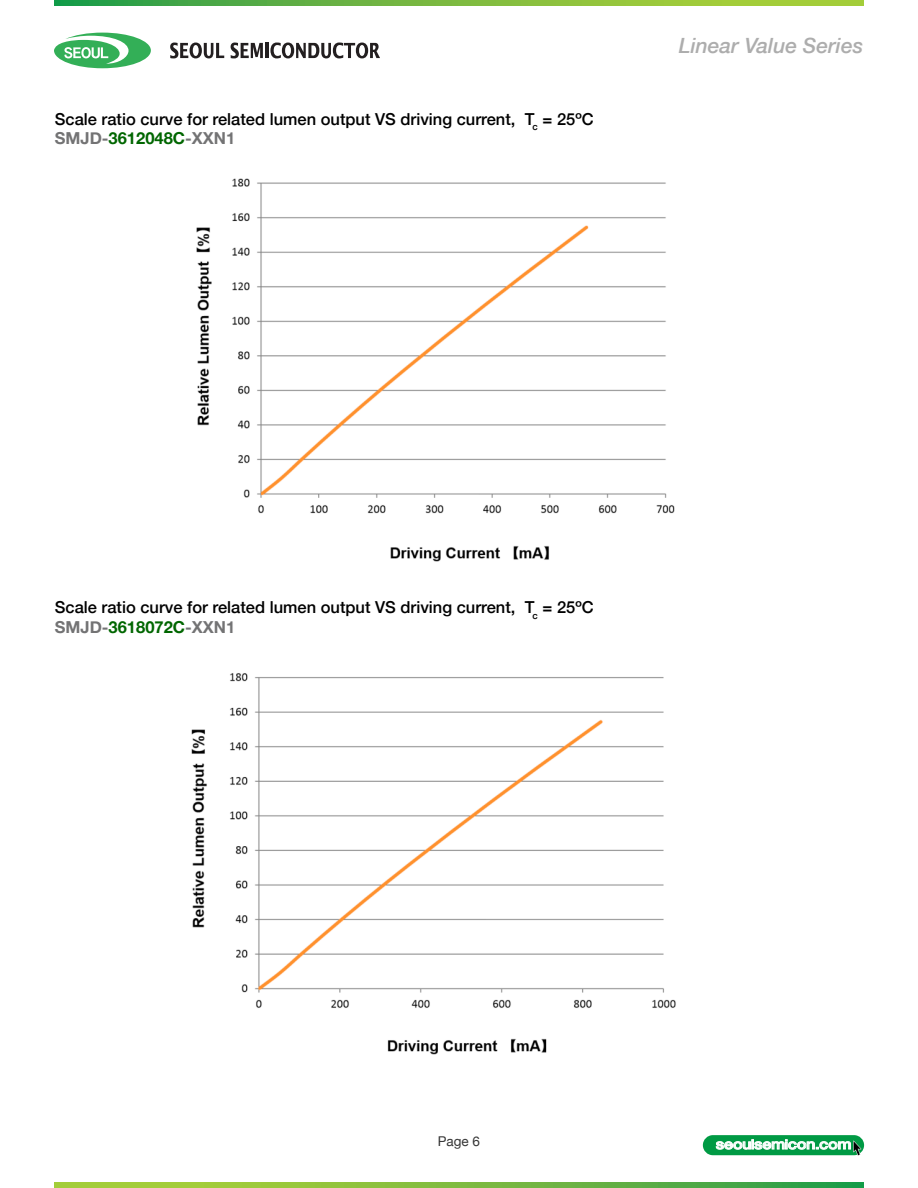
<style>
.page{position:relative;width:918px;height:1188px;background:#fff}
.page>*{position:absolute;margin:0;border:0;box-sizing:border-box;transform-origin:0 0}
.t1{font:italic 500 21px "Helvetica Neue";color:#adadad}
.t2{font:500 16.5px "Helvetica Neue";color:#000}
.t3{font:700 16.5px "Helvetica Neue";color:#737374}
.t4{font:500 14.1px "Helvetica Neue";letter-spacing:-.01em;color:#fff;scale:1.15 1}
.t5{font:13.5px "Helvetica Neue";color:#363636}
.s1{color:#060}
.s2{font-size:13.2px}
.s3{font-size:13.35px}
</style>
<div class="page">
<svg style="left:54px;top:1183px;width:810px;height:5px;background:#75b940"></svg>
<svg style="left:54px;top:0;width:810px;height:6px;background:#74b840"></svg>
<svg style="left:54px;top:33px;width:97px;height:35px"></svg>
<svg style="left:170px;top:43px;width:54px;height:15px"></svg>
<svg style="left:231px;top:43px;width:32px;height:15px"></svg>
<hr style="left:266px;top:43px;width:3px;height:15px;background:#231f20">
<svg style="left:270px;top:43px;width:110px;height:15px"></svg>
<div style="left:703px;top:1135px;width:161px;height:20px;background:#009a44;border-radius:10px"></div>
<svg style="left:716px;top:1139px;width:145px;height:17px"></svg>
<img style="left:196px;top:178px;width:479px;height:384px">
<img style="left:191px;top:673px;width:485px;height:382px">
<p class="t2" style="left:55px;top:106px;width:540px">Scale ratio curve for related lumen output VS driving current, T<sub>c</sub> = 25ºC</p>
<p class="t3" style="left:55px;top:126px;width:182px">SMJD-<span class="s1">3612048C</span>-XXN1</p>
<p class="t1" style="left:679px;top:28px;width:186px">Linear Value Series</p>
<p class="t2" style="left:55px;top:594px;width:540px">Scale ratio curve for related lumen output VS driving current, T<sub>c</sub> = 25ºC</p>
<p class="t3" style="left:55px;top:614px;width:182px">SMJD-<span class="s1">3618072C</span>-XXN1</p>
<p class="t5" style="left:438px;top:1132px;width:44px">Page 6</p>
<p class="t4" style="left:716px;top:1133px;width:120px">seou<span class="s2">l</span>sem<span class="s2">i</span>con<span class="s3">.</span>com</p>
</div>
